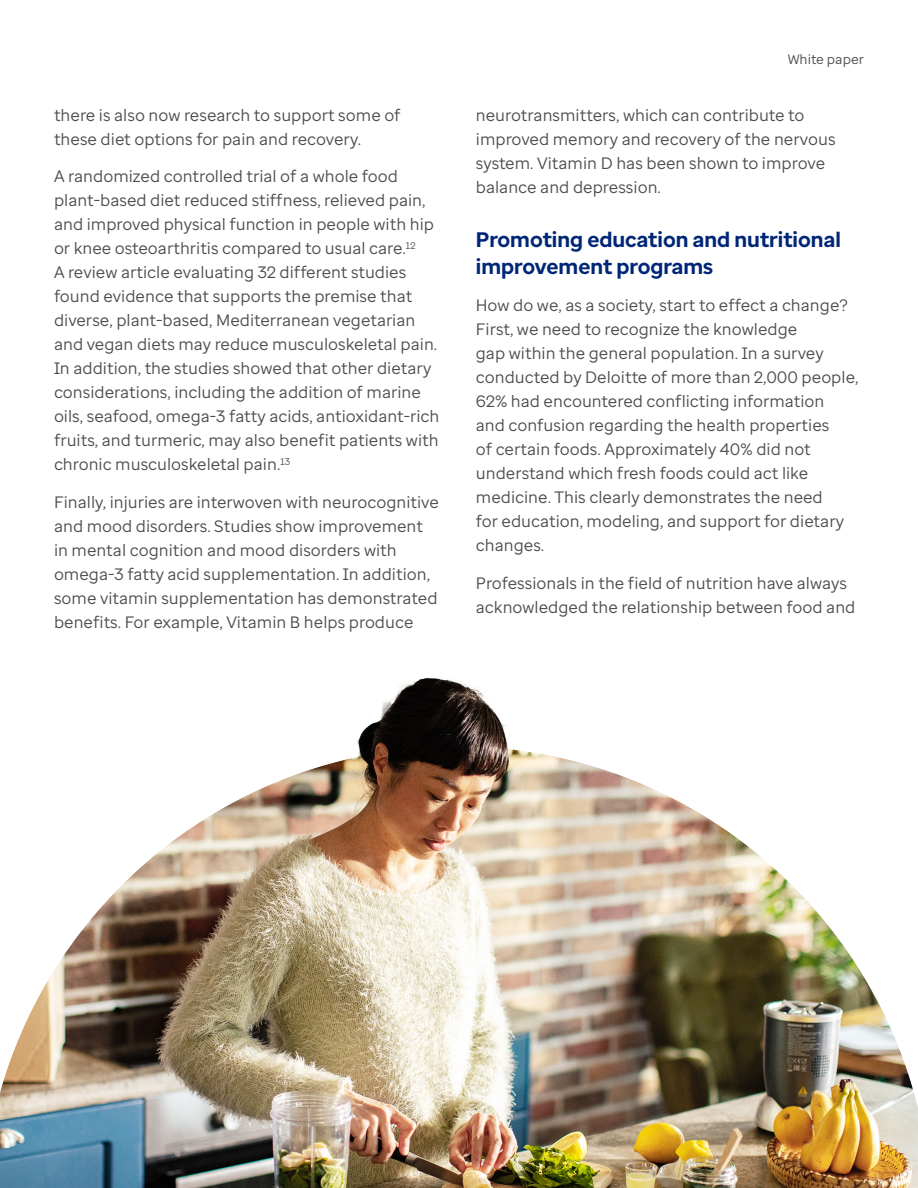
<style>
.page{position:relative;width:918px;height:1188px;background:#fff}
.page>*{position:absolute;margin:0;border:0;box-sizing:border-box;transform-origin:0 0}
.Header_1{font:700 21px/27px "Optum Sans";color:#002677}
.Body_copy{font:16.5px/24px "Optum Sans";color:#4b4d4f}
.t1{font:13.5px "Optum Sans";color:#4b4d4f}
</style>
<div class="page">
<img style="left:0;top:677px;width:918px;height:511px">
<p class="Body_copy" style="left:54px;top:103px;width:348px">there is also now research to support some of these diet options for pain and recovery.</p>
<p class="Body_copy" style="left:54px;top:164px;width:387px">A randomized controlled trial of a whole food plant-based diet reduced stiffness, relieved pain, and improved physical function in people with hip or knee osteoarthritis compared to usual care.<sup>12<br></sup>A review article evaluating 32 different studies found evidence that supports the premise that diverse, plant-based, Mediterranean vegetarian and vegan diets may reduce musculoskeletal pain.<br>In addition, the studies showed that other dietary considerations, including the addition of marine oils, seafood, omega-3 fatty acids, antioxidant-rich fruits, and turmeric, may also benefit patients with chronic musculoskeletal pain.<sup>13</sup></p>
<p class="Body_copy" style="left:54px;top:490px;width:386px">Finally, injuries are interwoven with neurocognitive and mood disorders. Studies show improvement in mental cognition and mood disorders with omega-3 fatty acid supplementation. In addition, some vitamin supplementation has demonstrated benefits. For example, Vitamin B helps produce</p>
<p class="t1" style="left:788px;top:51px;width:78px">White paper</p>
<p class="Body_copy" style="left:476px;top:103px;width:361px">neurotransmitters, which can contribute to improved memory and recovery of the nervous system. Vitamin D has been shown to improve balance and depression.</p>
<p class="Header_1" style="left:476px;top:226px;width:366px">Promoting education and nutritional improvement programs</p>
<p class="Body_copy" style="left:476px;top:293px;width:384px">How do we, as a society, start to effect a change?<br>First, we need to recognize the knowledge<br>gap within the general population. In a survey conducted by Deloitte of more than 2,000 people, 62% had encountered conflicting information<br>and confusion regarding the health properties<br>of certain foods. Approximately 40% did not understand which fresh foods could act like medicine. This clearly demonstrates the need<br>for education, modeling, and support for dietary changes.</p>
<p class="Body_copy" style="left:476px;top:571px;width:381px">Professionals in the field of nutrition have always acknowledged the relationship between food and</p>
</div>
